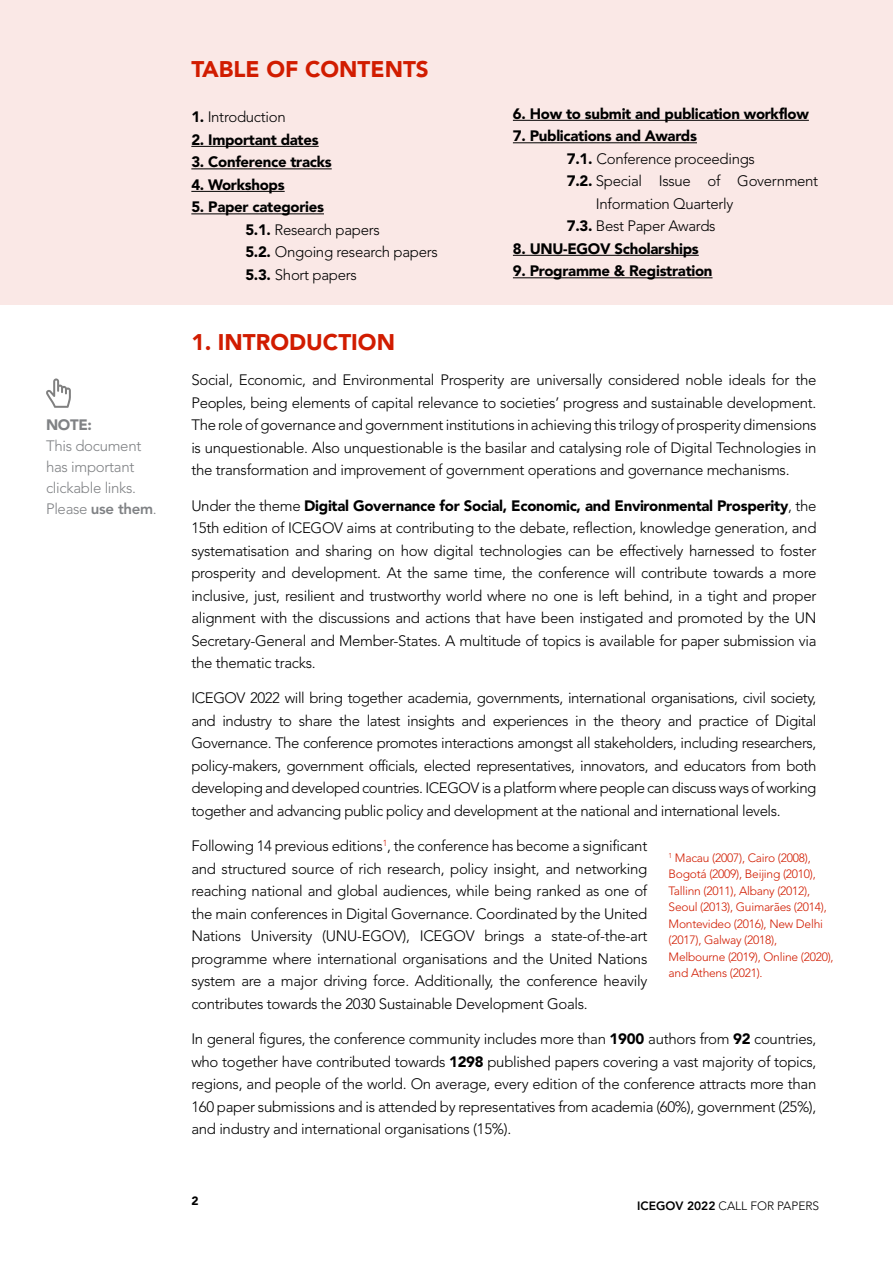
<style>
.page{position:relative;width:893px;height:1263px;background:#fff}
.page>*{position:absolute;margin:0;border:0;box-sizing:border-box;transform-origin:0 0}
.t1{font:900 22.5px "Avenir";color:#d11c00}
.t2{font:300 15px/22.5px "Avenir";letter-spacing:-.02em;color:#000;text-align:justify}
.t3{font:900 15px "Avenir";letter-spacing:-.02em;color:#000}
.t4{font:300 15px/21px "Avenir";letter-spacing:-.02em;color:#808285}
.t5{font:900 15px "Avenir";color:#808285}
.t6{font:300 12px/16.5px "Avenir";letter-spacing:-.02em;color:#d11c00}
.t7{font:300 12px "Avenir";color:#000}
.t8{font:900 12px "Avenir";color:#000}
.s1{font-weight:800}
.s2{font-weight:900}
</style>
<div class="page">
<div style="left:0;top:0;width:893px;height:304px;background:#fae8e6"></div>
<svg style="left:46px;top:378px;width:25px;height:30px"></svg>
<hr style="left:191px;top:146px;width:128px;height:1px;background:#000">
<hr style="left:191px;top:168px;width:141px;height:1px;background:#000">
<hr style="left:191px;top:191px;width:94px;height:1px;background:#000">
<hr style="left:191px;top:213px;width:133px;height:1px;background:#000">
<hr style="left:513px;top:120px;width:296px;height:1px;background:#000">
<hr style="left:513px;top:142px;width:184px;height:1px;background:#000">
<hr style="left:513px;top:255px;width:186px;height:1px;background:#000">
<hr style="left:513px;top:277px;width:199px;height:1px;background:#000">
<p class="t5" style="left:46px;top:416px;width:48px">NOTE:</p>
<p class="t4" style="left:46px;top:436px;width:112px">This document has important clickable links.<br>Please <span class="s1">use them</span>.</p>
<h1 class="t1" style="left:191px;top:56px;width:239px">TABLE OF CONTENTS</h1>
<p class="t2" style="left:191px;top:106px;width:96px"><span class="s2">1.</span> Introduction</p>
<p class="t3" style="left:191px;top:131px;width:129px">2. Important dates</p>
<p class="t3" style="left:191px;top:153px;width:142px">3. Conference tracks</p>
<p class="t3" style="left:191px;top:176px;width:95px">4. Workshops</p>
<p class="t2" style="left:245px;top:196px;width:194px;text-align:left;text-indent:-54px"><span class="s2">5. Paper categories<br>5.1.</span> Research papers<br><span class="s2">5.2.</span> Ongoing research papers<br><span class="s2">5.3.</span> Short papers</p>
<p class="t3" style="left:513px;top:104px;width:297px">6. How to submit and publication workflow</p>
<p class="t3" style="left:513px;top:127px;width:186px">7. Publications and Awards</p>
<p class="t2" style="left:567px;top:147px;width:190px"><span class="s2">7.1.</span> Conference proceedings</p>
<p class="t2" style="left:567px;top:170px;width:253px"><span class="s2">7.2.</span> Special Issue of Government</p>
<p class="t2" style="left:596px;top:192px;width:139px">Information Quarterly</p>
<p class="t2" style="left:567px;top:215px;width:150px"><span class="s2">7.3.</span> Best Paper Awards</p>
<p class="t3" style="left:513px;top:239px;width:187px">8. UNU-EGOV Scholarships</p>
<p class="t3" style="left:513px;top:262px;width:201px">9. Programme &amp; Registration</p>
<h1 class="t1" style="left:191px;top:329px;width:205px">1. INTRODUCTION</h1>
<p class="t2" style="left:191px;top:369px;width:627px">Social, Economic, and Environmental Prosperity are universally considered noble ideals for the Peoples, being elements of capital relevance to societies’ progress and sustainable development.<br>The role of governance and government institutions in achieving this trilogy of prosperity dimensions is unquestionable. Also unquestionable is the basilar and catalysing role of Digital Technologies in the transformation and improvement of government operations and governance mechanisms.</p>
<p class="t2" style="left:191px;top:494px;width:627px">Under the theme <span class="s2">Digital Governance for Social, Economic, and Environmental Prosperity</span>, the 15th edition of ICEGOV aims at contributing to the debate, reflection, knowledge generation, and systematisation and sharing on how digital technologies can be effectively harnessed to foster prosperity and development. At the same time, the conference will contribute towards a more inclusive, just, resilient and trustworthy world where no one is left behind, in a tight and proper alignment with the discussions and actions that have been instigated and promoted by the UN Secretary-General and Member-States. A multitude of topics is available for paper submission via the thematic tracks.</p>
<p class="t2" style="left:191px;top:687px;width:627px">ICEGOV 2022 will bring together academia, governments, international organisations, civil society, and industry to share the latest insights and experiences in the theory and practice of Digital Governance. The conference promotes interactions amongst all stakeholders, including researchers, policy-makers, government officials, elected representatives, innovators, and educators from both developing and developed countries. ICEGOV is a platform where people can discuss ways of working together and advancing public policy and development at the national and international levels.</p>
<p class="t2" style="left:191px;top:835px;width:457px">Following 14 previous editions<sup>1</sup>, the conference has become a significant and structured source of rich research, policy insight, and networking reaching national and global audiences, while being ranked as one of the main conferences in Digital Governance. Coordinated by the United Nations University (UNU-EGOV), ICEGOV brings a state-of-the-art programme where international organisations and the United Nations system are a major driving force. Additionally, the conference heavily contributes towards the 2030 Sustainable Development Goals.</p>
<p class="t2" style="left:191px;top:1028px;width:627px">In general figures, the conference community includes more than <span class="s2">1900</span> authors from <span class="s2">92</span> countries, who together have contributed towards <span class="s2">1298</span> published papers covering a vast majority of topics, regions, and people of the world. On average, every edition of the conference attracts more than 160 paper submissions and is attended by representatives from academia (60%), government (25%), and industry and international organisations (15%).</p>
<p class="t6" style="left:669px;top:849px;width:167px"><sup>1</sup> Macau (2007), Cairo (2008),<br>Bogotá (2009), Beijing (2010),<br>Tallinn (2011), Albany (2012),<br>Seoul (2013), Guimarães (2014),<br>Montevideo (2016), New Delhi (2017), Galway (2018),<br>Melbourne (2019), Online (2020), and Athens (2021).</p>
<p class="t8" style="left:191px;top:1193px;width:9px">2</p>
<p class="t7" style="left:637px;top:1198px;width:184px"><span class="s1">ICEGOV 2022</span> CALL FOR PAPERS</p>
</div>
